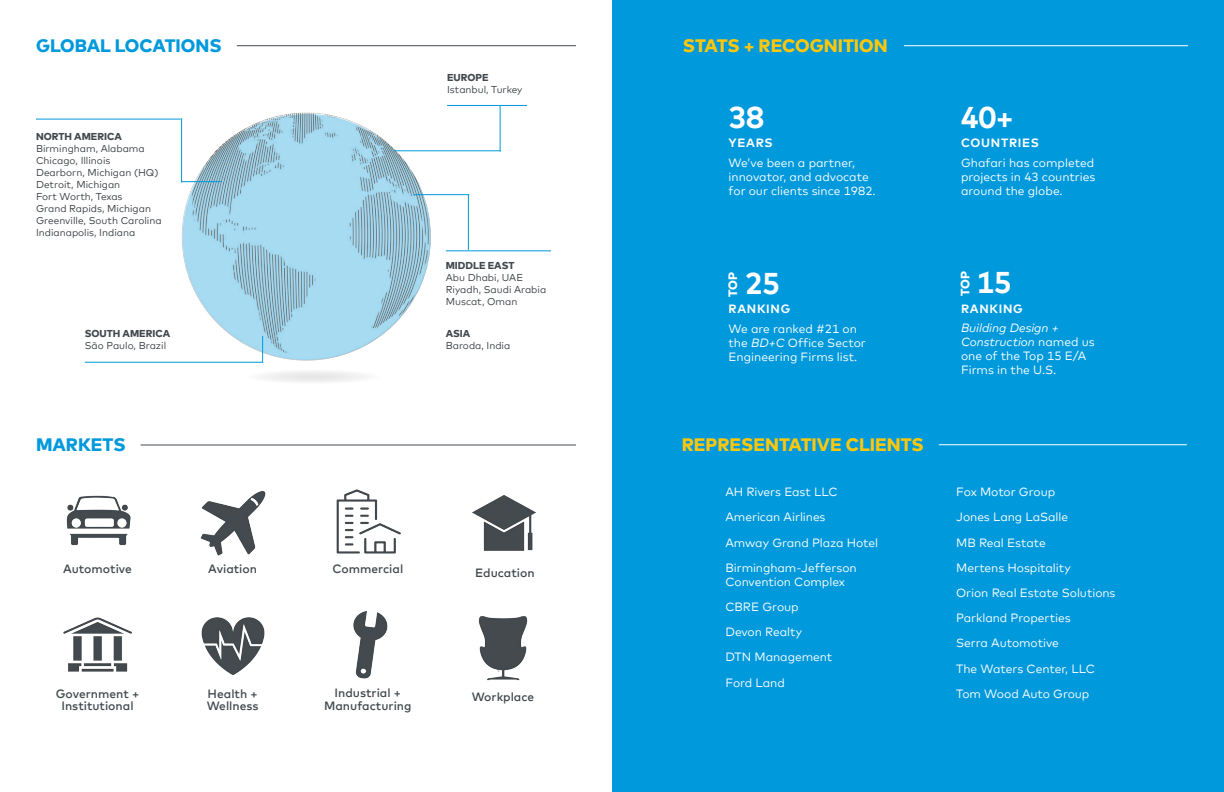
<style>
.page{position:relative;width:1224px;height:792px;background:#fff}
.page>*{position:absolute;margin:0;border:0;box-sizing:border-box;transform-origin:0 0}
.t1{font:700 30px "Mark Offc Pro";letter-spacing:-.015em;color:#fff}
.t2{font:800 18px "Mark Offc Pro";color:#fec70c}
.t3{font:800 18px "Mark Offc Pro";color:#0099dc}
.t4{font:800 12.2px "Mark Offc Pro";letter-spacing:-.02em;color:#fff}
.t5{font:12px/14px "Mark Offc Pro";letter-spacing:-.005em;color:#fff}
.t6{font:500 12px/12.6px "Mark Offc Pro";color:#41494e;text-align:center}
.t7{font:700 12px "Mark Offc Pro";letter-spacing:.06em;color:#fff}
.t8{font:10px "Mark Offc Pro";color:#3c4146}
.t9{font:800 10px "Mark Offc Pro";color:#41494e}
.s1{font-style:italic}
</style>
<div class="page">
<div style="left:612px;top:0;width:612px;height:792px;background:#0099dc"></div>
<img style="left:166px;top:112px;width:282px;height:270px">
<hr style="left:181px;top:181px;width:40px;height:1px;background:#0099dc">
<hr style="left:36px;top:119px;width:145px;height:1px;background:#0099dc">
<hr style="left:181px;top:118px;width:1px;height:65px;background:#0099dc">
<hr style="left:85px;top:362px;width:177px;height:1px;background:#0099dc">
<svg style="left:262px;top:336px;width:1px;height:27px"></svg>
<hr style="left:446px;top:250px;width:105px;height:1px;background:#0099dc">
<hr style="left:500px;top:105px;width:1px;height:47px;background:#0099dc">
<hr style="left:447px;top:105px;width:80px;height:1px;background:#0099dc">
<hr style="left:394px;top:150px;width:107px;height:1px;background:#0099dc">
<hr style="left:468px;top:195px;width:1px;height:55px;background:#0099dc">
<hr style="left:414px;top:194px;width:55px;height:1px;background:#0099dc">
<hr style="left:904px;top:45px;width:284px;height:1px;background:#fff">
<hr style="left:237px;top:45px;width:339px;height:1px;background:#41494e">
<hr style="left:141px;top:445px;width:435px;height:1px;background:#41494e">
<img style="left:66px;top:495px;width:65px;height:51px">
<img style="left:200px;top:491px;width:66px;height:65px">
<img style="left:336px;top:489px;width:65px;height:65px">
<img style="left:472px;top:495px;width:64px;height:56px">
<img style="left:63px;top:617px;width:69px;height:55px">
<img style="left:201px;top:617px;width:64px;height:58px">
<img style="left:353px;top:611px;width:35px;height:68px">
<img style="left:478px;top:616px;width:50px;height:65px">
<hr style="left:939px;top:444px;width:248px;height:1px;background:#fff">
<p class="t3" style="left:36px;top:31px;width:187px">GLOBAL LOCATIONS</p>
<p class="t9" style="left:36px;top:129px;width:87px">NORTH AMERICA</p>
<p class="t8" style="left:36px;top:141px;width:110px">Birmingham, Alabama</p>
<p class="t8" style="left:36px;top:153px;width:76px">Chicago, Illinois</p>
<p class="t8" style="left:36px;top:165px;width:124px">Dearborn, Michigan (HQ)</p>
<p class="t8" style="left:36px;top:177px;width:86px">Detroit, Michigan</p>
<p class="t8" style="left:36px;top:189px;width:88px">Fort Worth, Texas</p>
<p class="t8" style="left:36px;top:201px;width:117px">Grand Rapids, Michigan</p>
<p class="t8" style="left:36px;top:213px;width:127px">Greenville, South Carolina</p>
<p class="t8" style="left:36px;top:225px;width:101px">Indianapolis, Indiana</p>
<p class="t9" style="left:85px;top:325px;width:87px">SOUTH AMERICA</p>
<p class="t8" style="left:85px;top:338px;width:83px">São Paulo, Brazil</p>
<p class="t3" style="left:36px;top:431px;width:91px">MARKETS</p>
<p class="t9" style="left:447px;top:69px;width:43px">EUROPE</p>
<p class="t8" style="left:447px;top:82px;width:77px">Istanbul, Turkey</p>
<p class="t9" style="left:446px;top:258px;width:70px">MIDDLE EAST</p>
<p class="t8" style="left:446px;top:270px;width:79px">Abu Dhabi, UAE</p>
<p class="t8" style="left:446px;top:282px;width:102px">Riyadh, Saudi Arabia</p>
<p class="t8" style="left:446px;top:294px;width:73px">Muscat, Oman</p>
<p class="t9" style="left:446px;top:326px;width:26px">ASIA</p>
<p class="t8" style="left:446px;top:338px;width:66px">Baroda, India</p>
<p class="t6" style="left:63px;top:562px;width:70px">Automotive</p>
<p class="t6" style="left:208px;top:562px;width:50px">Aviation</p>
<p class="t6" style="left:332px;top:562px;width:72px">Commercial</p>
<p class="t6" style="left:475px;top:565px;width:61px">Education</p>
<p class="t6" style="left:56px;top:686px;width:85px">Government +<br>Institutional</p>
<p class="t6" style="left:207px;top:686px;width:53px;text-align:left">Health +<br>Wellness</p>
<p class="t6" style="left:324px;top:686px;width:89px">Industrial +<br>Manufacturing</p>
<p class="t6" style="left:472px;top:689px;width:64px">Workplace</p>
<p class="t2" style="left:683px;top:31px;width:206px">STATS + RECOGNITION</p>
<p class="t1" style="left:728px;top:95px;width:37px">38</p>
<p class="t7" style="left:729px;top:134px;width:46px">YEARS</p>
<p class="t5" style="left:729px;top:155px;width:149px">We’ve been a partner, innovator, and advocate for our clients since 1982.</p>
<p class="t1" style="left:745px;top:260px;width:37px">25</p>
<p class="t7" style="left:729px;top:300px;width:63px">RANKING</p>
<p class="t5" style="left:729px;top:320px;width:139px">We are ranked #21 on the <span class="s1">BD+C</span> Office Sector<br>Engineering Firms list.</p>
<p class="t4" style="left:723px;top:297px;width:26px;rotate:-90deg">TOP</p>
<p class="t2" style="left:682px;top:431px;width:244px">REPRESENTATIVE CLIENTS</p>
<p class="t5" style="left:725px;top:484px;width:114px">AH Rivers East LLC</p>
<p class="t5" style="left:725px;top:509px;width:102px">American Airlines</p>
<p class="t5" style="left:725px;top:534px;width:154px">Amway Grand Plaza Hotel</p>
<p class="t5" style="left:725px;top:560px;width:133px">Birmingham-Jefferson<br>Convention Complex</p>
<p class="t5" style="left:725px;top:599px;width:75px">CBRE Group</p>
<p class="t5" style="left:725px;top:624px;width:78px">Devon Realty</p>
<p class="t5" style="left:725px;top:649px;width:108px">DTN Management</p>
<p class="t5" style="left:725px;top:674px;width:61px">Ford Land</p>
<p class="t1" style="left:961px;top:95px;width:55px">40+</p>
<p class="t7" style="left:961px;top:134px;width:80px">COUNTRIES</p>
<p class="t5" style="left:961px;top:155px;width:136px;text-align:justify">Ghafari has completed projects in 43 countries around the globe.</p>
<p class="t1" style="left:976px;top:259px;width:37px">15</p>
<p class="t7" style="left:961px;top:299px;width:63px">RANKING</p>
<p class="t5" style="left:961px;top:320px;width:135px"><span class="s1">Building Design +<br>Construction</span> named us one of the Top 15 E/A<br>Firms in the U.S.</p>
<p class="t4" style="left:956px;top:296px;width:26px;rotate:-90deg">TOP</p>
<p class="t5" style="left:956px;top:484px;width:101px">Fox Motor Group</p>
<p class="t5" style="left:956px;top:509px;width:113px">Jones Lang LaSalle</p>
<p class="t5" style="left:956px;top:534px;width:91px">MB Real Estate</p>
<p class="t5" style="left:956px;top:560px;width:116px">Mertens Hospitality</p>
<p class="t5" style="left:956px;top:585px;width:161px">Orion Real Estate Solutions</p>
<p class="t5" style="left:956px;top:610px;width:116px">Parkland Properties</p>
<p class="t5" style="left:956px;top:635px;width:104px">Serra Automotive</p>
<p class="t5" style="left:956px;top:660px;width:140px">The Waters Center, LLC</p>
<p class="t5" style="left:956px;top:686px;width:135px">Tom Wood Auto Group</p>
</div>
